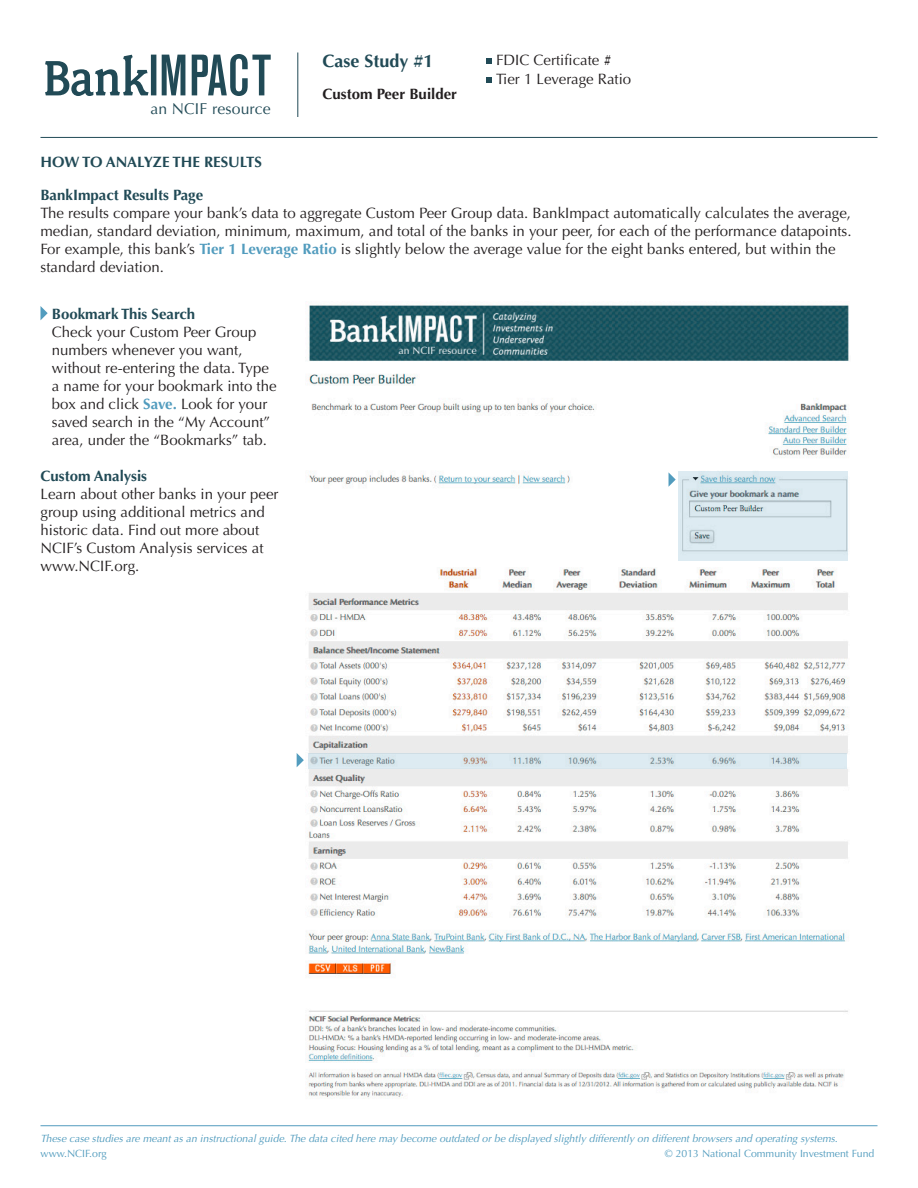
<style>
.page{position:relative;width:918px;height:1188px;background:#fff}
.page>*{position:absolute;margin:0;border:0;box-sizing:border-box;transform-origin:0 0}
.t1{font:700 18px "Optima";color:#214a56}
.t2{font:15.75px "Optima";letter-spacing:.01em;color:#214a56}
.text{font:15px/18px "Optima";color:#231f20}
.steps{font:15px/18px "Optima";color:#231f20}
.steps-2{font:700 15px "Optima";color:#214a56}
.t3{font:700 15px "Optima";color:#231f20}
.t4{font:italic 10.5px "Optima";color:#529cbe}
.t5{font:10.5px "Optima";color:#529cbe}
.s1{font-weight:700;color:#214a56}
.s2{font-weight:700;color:#529cbe}
</style>
<div class="page">
<hr style="left:40px;top:137px;width:838px;height:1px;background:#214a56">
<svg style="left:45px;top:54px;width:226px;height:42px"></svg>
<hr style="left:297px;top:52px;width:1px;height:65px;background:#214a56">
<svg style="left:41px;top:306px;width:7px;height:14px"></svg>
<img style="left:305px;top:305px;width:544px;height:794px">
<hr style="left:40px;top:1125px;width:838px;height:1px;background:#529cbe">
<svg style="left:309px;top:753px;width:538px;height:16px;background:#d4e2e9"></svg>
<svg style="left:297px;top:753px;width:7px;height:14px"></svg>
<svg style="left:486px;top:58px;width:6px;height:5px"></svg>
<svg style="left:486px;top:77px;width:6px;height:6px"></svg>
<svg style="left:678px;top:471px;width:170px;height:90px;background:#d3e2e9"></svg>
<svg style="left:669px;top:472px;width:7px;height:15px"></svg>
<p class="t2" style="left:150px;top:100px;width:122px">an NCIF resource</p>
<p class="steps-2" style="left:40px;top:153px;width:223px">HOW TO ANALYZE THE RESULTS</p>
<p class="t1" style="left:323px;top:51px;width:112px">Case Study #1</p>
<p class="t3" style="left:323px;top:85px;width:136px">Custom Peer Builder</p>
<p class="text" style="left:496px;top:51px;width:117px">FDIC Certificate #</p>
<p class="text" style="left:496px;top:71px;width:137px">Tier 1 Leverage Ratio</p>
<p class="text" style="left:40px;top:186px;width:813px"><span class="s1">BankImpact Results Page<br></span>The results compare your bank’s data to aggregate Custom Peer Group data. BankImpact automatically calculates the average, median, standard deviation, minimum, maximum, and total of the banks in your peer, for each of the performance datapoints.<br>For example, this bank’s <span class="s2">Tier 1 Leverage Ratio</span> is slightly below the average value for the eight banks entered, but within the standard deviation.</p>
<p class="steps" style="left:52px;top:305px;width:226px"><span class="s1">Bookmark This Search<br></span>Check your Custom Peer Group numbers whenever you want, without re-entering the data. Type a name for your bookmark into the box and click <span class="s2">Save.</span> Look for your saved search in the “My Account” area, under the “Bookmarks” tab.</p>
<p class="steps-2" style="left:40px;top:467px;width:108px">Custom Analysis</p>
<p class="steps" style="left:40px;top:485px;width:240px">Learn about other banks in your peer group using additional metrics and historic data. Find out more about<br>NCIF’s Custom Analysis services at www.NCIF.org.</p>
<p class="t4" style="left:40px;top:1132px;width:799px">These case studies are meant as an instructional guide. The data cited here may become outdated or be displayed slightly differently on different browsers and operating systems.</p>
<p class="t5" style="left:40px;top:1147px;width:68px">www.NCIF.org</p>
<p class="t5" style="left:665px;top:1147px;width:211px">© 2013 National Community Investment Fund</p>
</div>
